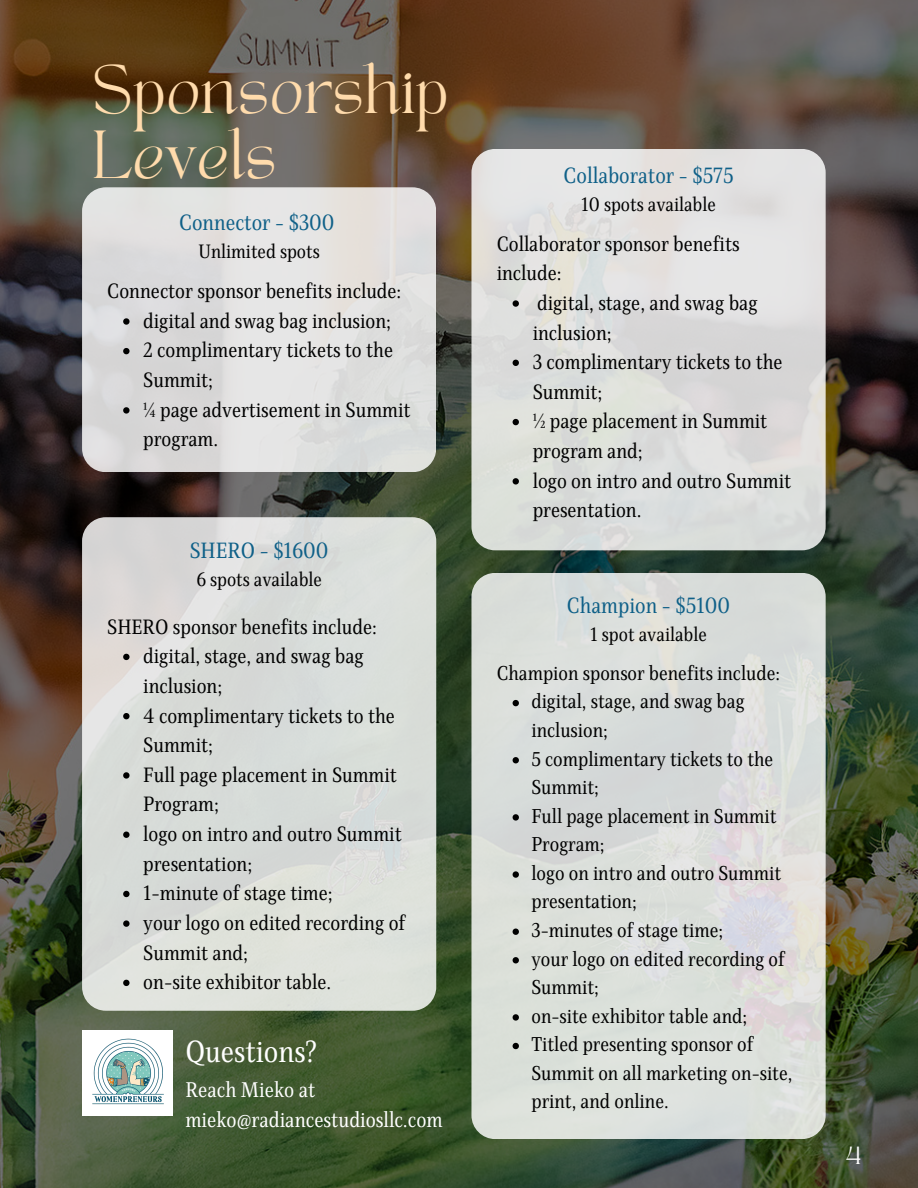
<style>
.page{position:relative;width:918px;height:1188px;background:#fff}
.page>*{position:absolute;margin:0;border:0;box-sizing:border-box;transform-origin:0 0}
.t1{font:47.55px/65.6px "TANAEGEAN";color:#ffdbac}
.t2{font:31.35px "Singel";color:#fff}
.t3{font:22.5px "Singel";color:#0f6088}
.t4{font:21.6px/30.2px "Singel";color:#fff}
.t5{font:21.15px/29.7px "Singel";color:#000}
.t6{font:20.4px/28.7px "Singel";color:#000}
.t7{font:19.8px "Singel";color:#000}
.t8{font:17.4px "TANAEGEAN";color:#fff}
</style>
<div class="page">
<img style="left:0;top:0;width:918px;height:1188px">
<div style="left:82px;top:187px;width:354px;height:285px;background:#e0e0de;border-radius:24px"></div>
<div style="left:471px;top:149px;width:355px;height:401px;background:#dfe0dd;border-radius:24px"></div>
<div style="left:82px;top:517px;width:354px;height:494px;background:#d9dcd9;border-radius:24px"></div>
<div style="left:471px;top:573px;width:355px;height:566px;background:#dbdfda;border-radius:24px"></div>
<img style="left:82px;top:1030px;width:91px;height:86px">
<svg style="left:123px;top:318px;width:7px;height:7px"></svg>
<svg style="left:123px;top:348px;width:7px;height:6px"></svg>
<svg style="left:123px;top:407px;width:7px;height:7px"></svg>
<svg style="left:513px;top:300px;width:6px;height:7px"></svg>
<svg style="left:513px;top:360px;width:6px;height:6px"></svg>
<svg style="left:513px;top:419px;width:6px;height:6px"></svg>
<svg style="left:513px;top:478px;width:6px;height:7px"></svg>
<svg style="left:123px;top:654px;width:7px;height:6px"></svg>
<svg style="left:123px;top:713px;width:7px;height:6px"></svg>
<svg style="left:123px;top:772px;width:7px;height:7px"></svg>
<svg style="left:123px;top:832px;width:7px;height:6px"></svg>
<svg style="left:123px;top:891px;width:7px;height:6px"></svg>
<svg style="left:123px;top:920px;width:7px;height:7px"></svg>
<svg style="left:123px;top:980px;width:7px;height:6px"></svg>
<svg style="left:513px;top:700px;width:6px;height:6px"></svg>
<svg style="left:513px;top:757px;width:6px;height:6px"></svg>
<svg style="left:513px;top:814px;width:6px;height:7px"></svg>
<svg style="left:513px;top:871px;width:6px;height:7px"></svg>
<svg style="left:513px;top:929px;width:6px;height:6px"></svg>
<svg style="left:513px;top:957px;width:6px;height:6px"></svg>
<svg style="left:513px;top:1014px;width:6px;height:7px"></svg>
<svg style="left:513px;top:1043px;width:6px;height:6px"></svg>
<h2 class="t1" style="left:92px;top:64px;width:358px">Sponsorship<br>Levels</h2>
<h2 class="t3" style="left:179px;top:209px;width:157px">Connector - $300</h2>
<h2 class="t7" style="left:199px;top:240px;width:123px">Unlimited spots</h2>
<p class="t5" style="left:107px;top:277px;width:296px">Connector sponsor benefits include:</p>
<p class="t5" style="left:143px;top:306px;width:249px">digital and swag bag inclusion;</p>
<p class="t5" style="left:143px;top:336px;width:251px">2 complimentary tickets to the<br>Summit;</p>
<p class="t5" style="left:143px;top:395px;width:269px">¼ page advertisement in Summit program.</p>
<p class="t3" style="left:190px;top:537px;width:140px">SHERO - $1600</p>
<h2 class="t7" style="left:196px;top:568px;width:127px">6 spots available</h2>
<p class="t5" style="left:107px;top:612px;width:271px">SHERO sponsor benefits include:</p>
<p class="t5" style="left:143px;top:642px;width:222px">digital, stage, and swag bag inclusion;</p>
<p class="t5" style="left:143px;top:701px;width:253px">4 complimentary tickets to the<br>Summit;</p>
<p class="t5" style="left:143px;top:760px;width:255px">Full page placement in Summit<br>Program;</p>
<p class="t5" style="left:143px;top:820px;width:260px">logo on intro and outro Summit presentation;</p>
<p class="t5" style="left:143px;top:879px;width:191px">1-minute of stage time;</p>
<p class="t5" style="left:143px;top:909px;width:264px">your logo on edited recording of<br>Summit and;</p>
<h2 class="t5" style="left:143px;top:968px;width:190px">on-site exhibitor table.</h2>
<h2 class="t2" style="left:185px;top:1033px;width:133px">Questions?</h2>
<h2 class="t4" style="left:185px;top:1076px;width:259px">Reach Mieko at mieko@radiancestudiosllc.com</h2>
<h2 class="t3" style="left:564px;top:162px;width:171px">Collaborator - $575</h2>
<h2 class="t7" style="left:581px;top:193px;width:136px">10 spots available</h2>
<h2 class="t5" style="left:497px;top:229px;width:244px">Collaborator sponsor benefits include:</h2>
<p class="t5" style="left:533px;top:288px;width:226px">digital, stage, and swag bag inclusion;</p>
<p class="t5" style="left:533px;top:348px;width:251px">3 complimentary tickets to the<br>Summit;</p>
<p class="t5" style="left:533px;top:407px;width:236px">½ page placement in Summit program and;</p>
<p class="t5" style="left:533px;top:466px;width:260px">logo on intro and outro Summit presentation.</p>
<h2 class="t3" style="left:567px;top:592px;width:165px">Champion - $5100</h2>
<h2 class="t7" style="left:590px;top:623px;width:118px">1 spot available</h2>
<p class="t6" style="left:497px;top:659px;width:285px">Champion sponsor benefits include:</p>
<p class="t6" style="left:531px;top:688px;width:215px">digital, stage, and swag bag inclusion;</p>
<p class="t6" style="left:531px;top:745px;width:243px">5 complimentary tickets to the<br>Summit;</p>
<p class="t6" style="left:531px;top:802px;width:247px">Full page placement in Summit<br>Program;</p>
<p class="t6" style="left:531px;top:859px;width:251px">logo on intro and outro Summit presentation;</p>
<p class="t6" style="left:531px;top:916px;width:193px">3-minutes of stage time;</p>
<p class="t6" style="left:531px;top:945px;width:255px">your logo on edited recording of<br>Summit;</p>
<p class="t6" style="left:531px;top:1002px;width:217px">on-site exhibitor table and;</p>
<p class="t6" style="left:531px;top:1031px;width:263px">Titled presenting sponsor of<br>Summit on all marketing on-site, print, and online.</p>
<p class="t8" style="left:846px;top:1146px;width:16px">4</p>
</div>
